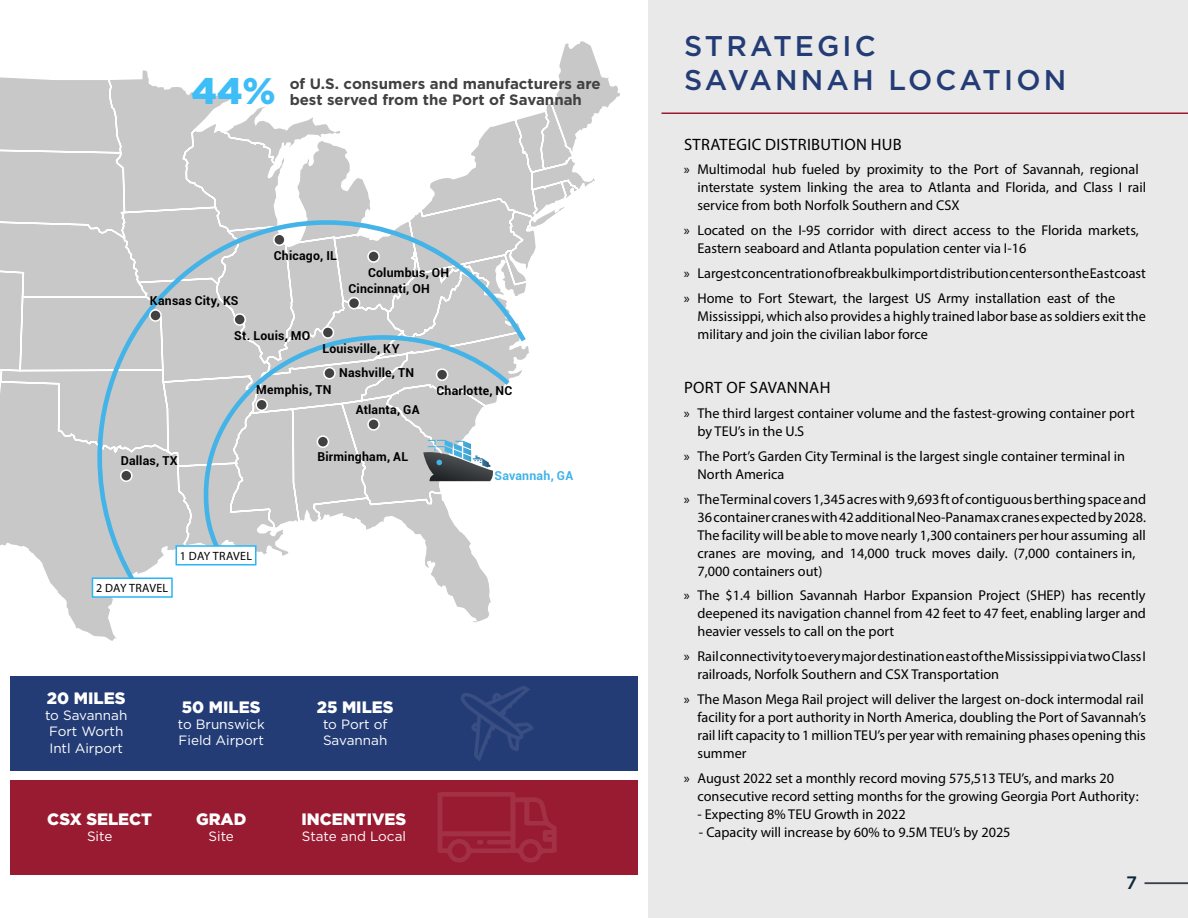
<style>
.page{position:relative;width:1188px;height:918px;background:#fff}
.page>*{position:absolute;margin:0;border:0;box-sizing:border-box;transform-origin:0 0}
.t1{font:900 36.9px "Gotham";color:#3ebdf7}
.t2{font:500 28.5px/34.2px "Gotham";letter-spacing:.11em;color:#243c76}
.t3{font:500 18px "Gotham";color:#0a283a}
.t4{font:900 16.5px "Gotham";color:#fff}
.t5{font:16.5px "Myriad Pro";letter-spacing:.02em;color:#000}
.t6{font:700 15px "Gotham";color:#414042}
.t7{font:14.25px/18px "Myriad Pro";color:#000}
.t8{font:13.5px/16.2px "Gotham HTF";color:#fff}
.t9{font:700 12.3px/15.9px "Roboto";letter-spacing:.015em;color:#000}
.t10{font:700 12.3px "Roboto";letter-spacing:.02em;color:#44b3e7}
.t11{font:12px "Myriad Pro";letter-spacing:.03em;color:#000}
</style>
<div class="page">
<div style="left:648px;top:0;width:540px;height:918px;background:#e9e9e9"></div>
<div style="left:10px;top:780px;width:628px;height:94px;background:#991b32"></div>
<svg style="left:438px;top:792px;width:119px;height:71px"></svg>
<div style="left:10px;top:676px;width:628px;height:95px;background:#243c76"></div>
<svg style="left:461px;top:686px;width:72px;height:75px"></svg>
<svg style="left:0;top:41px;width:620px;height:584px"></svg>
<div style="left:121px;top:470px;width:11px;height:11px;background:#414042;border-radius:50%"></div>
<div style="left:120px;top:469px;width:13px;height:13px;border:2px solid #fff;border-radius:50%"></div>
<div style="left:150px;top:310px;width:11px;height:11px;background:#414042;border-radius:50%"></div>
<div style="left:149px;top:309px;width:13px;height:13px;border:2px solid #fff;border-radius:50%"></div>
<div style="left:234px;top:314px;width:11px;height:11px;background:#414042;border-radius:50%"></div>
<div style="left:233px;top:313px;width:13px;height:13px;border:2px solid #fff;border-radius:50%"></div>
<div style="left:274px;top:234px;width:11px;height:11px;background:#414042;border-radius:50%"></div>
<div style="left:273px;top:233px;width:13px;height:13px;border:2px solid #fff;border-radius:50%"></div>
<div style="left:368px;top:251px;width:11px;height:11px;background:#414042;border-radius:50%"></div>
<div style="left:367px;top:250px;width:13px;height:13px;border:2px solid #fff;border-radius:50%"></div>
<div style="left:348px;top:298px;width:12px;height:11px;background:#414042;border-radius:50%"></div>
<div style="left:348px;top:297px;width:12px;height:12px;border:2px solid #fff;border-radius:50%"></div>
<div style="left:322px;top:327px;width:11px;height:11px;background:#414042;border-radius:50%"></div>
<div style="left:322px;top:326px;width:12px;height:13px;border:2px solid #fff;border-radius:50%"></div>
<div style="left:256px;top:399px;width:11px;height:11px;background:#414042;border-radius:50%"></div>
<div style="left:255px;top:399px;width:13px;height:12px;border:2px solid #fff;border-radius:50%"></div>
<div style="left:437px;top:369px;width:11px;height:11px;background:#414042;border-radius:50%"></div>
<div style="left:436px;top:368px;width:12px;height:13px;border:2px solid #fff;border-radius:50%"></div>
<div style="left:324px;top:368px;width:11px;height:11px;background:#414042;border-radius:50%"></div>
<div style="left:323px;top:367px;width:13px;height:12px;border:2px solid #fff;border-radius:50%"></div>
<div style="left:317px;top:436px;width:11px;height:11px;background:#414042;border-radius:50%"></div>
<div style="left:317px;top:435px;width:12px;height:13px;border:2px solid #fff;border-radius:50%"></div>
<hr style="left:662px;top:112px;width:526px;height:2px;background:#991b32">
<div style="left:176px;top:546px;width:80px;height:19px;background:#fff"></div>
<div style="left:176px;top:545px;width:80px;height:21px;border:2px solid #29b6f6"></div>
<div style="left:92px;top:578px;width:80px;height:19px;background:#fff"></div>
<div style="left:92px;top:578px;width:81px;height:20px;border:2px solid #29b6f6"></div>
<hr style="left:1144px;top:882px;width:44px;height:2px;background:#3a3f4a">
<h1 class="t1" style="left:192px;top:69px;width:86px">44%</h1>
<p class="t6" style="left:290px;top:74px;width:313px">of U.S. consumers and manufacturers are</p>
<p class="t6" style="left:290px;top:89px;width:294px">best served from the Port of Savannah</p>
<p class="t9" style="left:274px;top:247px;width:65px">Chicago, IL</p>
<p class="t9" style="left:348px;top:264px;width:102px;text-indent:20px">Columbus, OH<br>Cincinnati, OH</p>
<p class="t9" style="left:150px;top:292px;width:90px">Kansas City, KS</p>
<p class="t9" style="left:234px;top:327px;width:78px">St. Louis, MO</p>
<p class="t9" style="left:322px;top:340px;width:79px">Louisville, KY</p>
<p class="t9" style="left:256px;top:382px;width:77px">Memphis, TN</p>
<p class="t9" style="left:437px;top:382px;width:77px">Charlotte, NC</p>
<p class="t9" style="left:339px;top:364px;width:76px">Nashville, TN</p>
<p class="t9" style="left:121px;top:452px;width:59px">Dallas, TX</p>
<p class="t11" style="left:96px;top:581px;width:74px">2 DAY TRAVEL</p>
<p class="t11" style="left:180px;top:549px;width:74px">1 DAY TRAVEL</p>
<p class="t9" style="left:356px;top:401px;width:65px">Atlanta, GA</p>
<p class="t9" style="left:317px;top:448px;width:92px">Birmingham, AL</p>
<p class="t4" style="left:47px;top:689px;width:80px">20 MILES</p>
<p class="t8" style="left:45px;top:707px;width:84px">to Savannah<br>Fort Worth<br>Intl Airport</p>
<p class="t4" style="left:47px;top:810px;width:106px">CSX SELECT</p>
<p class="t8" style="left:87px;top:828px;width:27px">Site</p>
<p class="t4" style="left:182px;top:698px;width:80px">50 MILES</p>
<p class="t8" style="left:178px;top:716px;width:88px">to Brunswick<br>Field Airport</p>
<p class="t4" style="left:196px;top:810px;width:52px">GRAD</p>
<p class="t8" style="left:209px;top:828px;width:27px">Site</p>
<p class="t4" style="left:317px;top:698px;width:78px">25 MILES</p>
<p class="t8" style="left:323px;top:716px;width:66px">to Port of<br>Savannah</p>
<p class="t4" style="left:301px;top:810px;width:106px">INCENTIVES</p>
<p class="t8" style="left:302px;top:828px;width:106px">State and Local</p>
<p class="t10" style="left:495px;top:467px;width:80px">Savannah, GA</p>
<h2 class="t2" style="left:684px;top:28px;width:384px">STRATEGIC<br>SAVANNAH LOCATION</h2>
<p class="t5" style="left:684px;top:134px;width:219px">STRATEGIC DISTRIBUTION HUB</p>
<p class="t7" style="left:697px;top:160px;width:450px;text-indent:-13px">» Multimodal hub fueled by proximity to the Port of Savannah, regional interstate system linking the area to Atlanta and Florida, and Class I rail service from both Norfolk Southern and CSX</p>
<p class="t7" style="left:697px;top:221px;width:443px;text-indent:-13px">» Located on the I-95 corridor with direct access to the Florida markets,<br>Eastern seaboard and Atlanta population center via I-16</p>
<p class="t7" style="left:684px;top:260px;width:463px;line-height:24.8px">» Largest concentration of break bulk import distribution centers on the East coast » Home to Fort Stewart, the largest US Army installation east of the</p>
<p class="t7" style="left:697px;top:307px;width:450px">Mississippi, which also provides a highly trained labor base as soldiers exit the military and join the civilian labor force</p>
<p class="t5" style="left:684px;top:378px;width:148px">PORT OF SAVANNAH</p>
<p class="t7" style="left:697px;top:404px;width:439px;text-indent:-13px">» The third largest container volume and the fastest-growing container port by TEU’s in the U.S</p>
<p class="t7" style="left:697px;top:447px;width:429px;text-indent:-13px">» The Port’s Garden City Terminal is the largest single container terminal in<br>North America</p>
<p class="t7" style="left:697px;top:490px;width:450px;text-indent:-13px">» The Terminal covers 1,345 acres with 9,693 ft of contiguous berthing space and 36 container cranes with 42 additional Neo-Panamax cranes expected by 2028.<br>The facility will be able to move nearly 1,300 containers per hour assuming all cranes are moving, and 14,000 truck moves daily. (7,000 containers in, 7,000 containers out)</p>
<p class="t7" style="left:697px;top:586px;width:450px;text-align:justify;text-indent:-13px">» The $1.4 billion Savannah Harbor Expansion Project (SHEP) has recently deepened its navigation channel from 42 feet to 47 feet, enabling larger and heavier vessels to call on the port</p>
<p class="t7" style="left:697px;top:647px;width:450px;text-indent:-13px">» Rail connectivity to every major destination east of the Mississippi via two Class I railroads, Norfolk Southern and CSX Transportation</p>
<p class="t7" style="left:697px;top:690px;width:450px;text-indent:-13px">» The Mason Mega Rail project will deliver the largest on-dock intermodal rail facility for a port authority in North America, doubling the Port of Savannah’s rail lift capacity to 1 million TEU’s per year with remaining phases opening this summer</p>
<p class="t7" style="left:697px;top:769px;width:443px;text-indent:-13px">» August 2022 set a monthly record moving 575,513 TEU’s, and marks 20 consecutive record setting months for the growing Georgia Port Authority:</p>
<p class="t7" style="left:697px;top:805px;width:210px">- Expecting 8% TEU Growth in 2022</p>
<p class="t7" style="left:699px;top:823px;width:313px">- Capacity will increase by 60% to 9.5M TEU’s by 2025</p>
<p class="t3" style="left:1126px;top:871px;width:12px">7</p>
</div>
